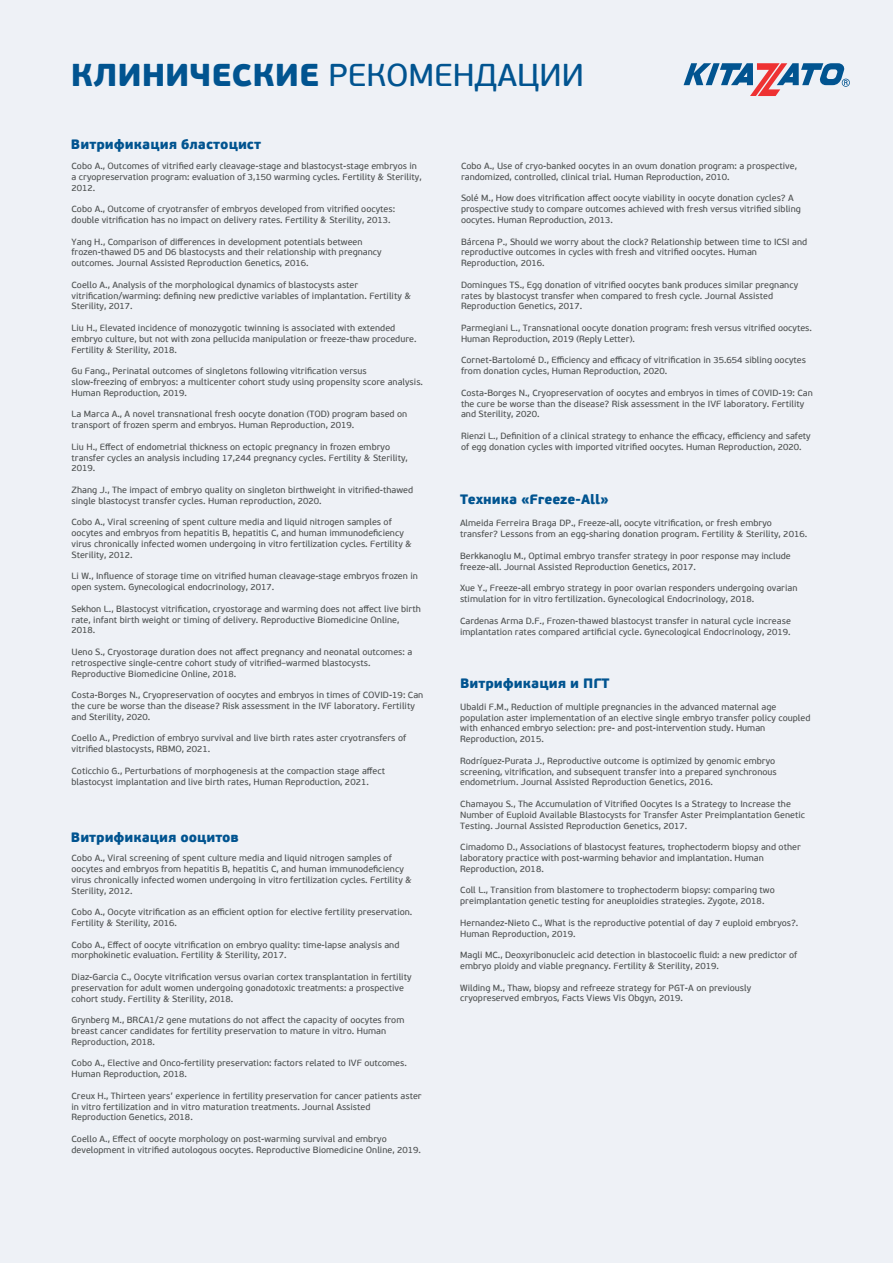
<style>
.page{position:relative;width:893px;height:1263px;background:#eef1f6}
.page>*{position:absolute;margin:0;border:0;box-sizing:border-box;transform-origin:0 0}
.t1{font:31.5px "PF Beau Sans Pro Bbook";color:#015490}
.t2{font:900 13.5px "PF Beau Sans Pro";color:#015490}
.t3{font:9px/10.8px "PF Beau Sans Pro Bbook";color:#4f5252}
.s1{font-family:"PF Beau Sans Pro";font-weight:900}
</style>
<div class="page">
<svg style="left:684px;top:63px;width:166px;height:33px"></svg>
<h1 class="t1" style="left:71px;top:57px;width:514px"><span class="s1">КЛИНИЧЕСКИЕ</span> РЕКОМЕНДАЦИИ</h1>
<h2 class="t2" style="left:71px;top:135px;width:192px">Витрификация бластоцист</h2>
<p class="t3" style="left:72px;top:161px;width:352px">Cobo A., Outcomes of vitrified early cleavage-stage and blastocyst-stage embryos in a cryopreservation program: evaluation of 3,150 warming cycles. Fertility &amp; Sterility,<br>2012.</p>
<p class="t3" style="left:72px;top:204px;width:325px">Cobo A., Outcome of cryotransfer of embryos developed from vitrified oocytes: double vitrification has no impact on delivery rates. Fertility &amp; Sterility, 2013.</p>
<p class="t3" style="left:72px;top:236px;width:312px">Yang H., Comparison of differences in development potentials between frozen-thawed D5 and D6 blastocysts and their relationship with pregnancy outcomes. Journal Assisted Reproduction Genetics, 2016.</p>
<p class="t3" style="left:72px;top:279px;width:341px">Coello A., Analysis of the morphological dynamics of blastocysts aster vitrification/warming: defining new predictive variables of implantation. Fertility &amp;<br>Sterility, 2017.</p>
<p class="t3" style="left:72px;top:323px;width:346px">Liu H., Elevated incidence of monozygotic twinning is associated with extended embryo culture, but not with zona pellucida manipulation or freeze-thaw procedure.<br>Fertility &amp; Sterility, 2018.</p>
<p class="t3" style="left:72px;top:366px;width:353px">Gu Fang., Perinatal outcomes of singletons following vitrification versus slow-freezing of embryos: a multicenter cohort study using propensity score analysis.<br>Human Reproduction, 2019.</p>
<p class="t3" style="left:72px;top:409px;width:337px">La Marca A., A novel transnational fresh oocyte donation (TOD) program based on transport of frozen sperm and embryos. Human Reproduction, 2019.</p>
<p class="t3" style="left:72px;top:441px;width:338px">Liu H., Effect of endometrial thickness on ectopic pregnancy in frozen embryo transfer cycles an analysis including 17,244 pregnancy cycles. Fertility &amp; Sterility,<br>2019.</p>
<p class="t3" style="left:72px;top:485px;width:343px">Zhang J., The impact of embryo quality on singleton birthweight in vitrified-thawed single blastocyst transfer cycles. Human reproduction, 2020.</p>
<p class="t3" style="left:72px;top:517px;width:342px">Cobo A., Viral screening of spent culture media and liquid nitrogen samples of oocytes and embryos from hepatitis B, hepatitis C, and human immunodeficiency virus chronically infected women undergoing in vitro fertilization cycles. Fertility &amp; Sterility, 2012.</p>
<p class="t3" style="left:72px;top:571px;width:348px">Li W., Influence of storage time on vitrified human cleavage-stage embryos frozen in open system. Gynecological endocrinology, 2017.</p>
<p class="t3" style="left:72px;top:603px;width:351px">Sekhon L., Blastocyst vitrification, cryostorage and warming does not affect live birth rate, infant birth weight or timing of delivery. Reproductive Biomedicine Online,<br>2018.</p>
<p class="t3" style="left:72px;top:647px;width:342px">Ueno S., Cryostorage duration does not affect pregnancy and neonatal outcomes: a retrospective single-centre cohort study of vitrified–warmed blastocysts.<br>Reproductive Biomedicine Online, 2018.</p>
<p class="t3" style="left:72px;top:690px;width:353px">Costa-Borges N., Cryopreservation of oocytes and embryos in times of COVID-19: Can the cure be worse than the disease? Risk assessment in the IVF laboratory. Fertility and Sterility, 2020.</p>
<p class="t3" style="left:72px;top:733px;width:336px">Coello A., Prediction of embryo survival and live birth rates aster cryotransfers of vitrified blastocysts, RBMO, 2021.</p>
<p class="t3" style="left:72px;top:765px;width:315px">Coticchio G., Perturbations of morphogenesis at the compaction stage affect blastocyst implantation and live birth rates, Human Reproduction, 2021.</p>
<h2 class="t2" style="left:71px;top:829px;width:170px">Витрификация ооцитов</h2>
<p class="t3" style="left:72px;top:853px;width:342px">Cobo A., Viral screening of spent culture media and liquid nitrogen samples of oocytes and embryos from hepatitis B, hepatitis C, and human immunodeficiency virus chronically infected women undergoing in vitro fertilization cycles. Fertility &amp; Sterility, 2012.</p>
<p class="t3" style="left:72px;top:907px;width:342px">Cobo A., Oocyte vitrification as an efficient option for elective fertility preservation.<br>Fertility &amp; Sterility, 2016.</p>
<p class="t3" style="left:72px;top:939px;width:329px">Cobo A., Effect of oocyte vitrification on embryo quality: time-lapse analysis and morphokinetic evaluation. Fertility &amp; Sterility, 2017.</p>
<p class="t3" style="left:72px;top:972px;width:342px">Diaz-Garcia C., Oocyte vitrification versus ovarian cortex transplantation in fertility preservation for adult women undergoing gonadotoxic treatments: a prospective cohort study. Fertility &amp; Sterility, 2018.</p>
<p class="t3" style="left:72px;top:1015px;width:334px">Grynberg M., BRCA1/2 gene mutations do not affect the capacity of oocytes from breast cancer candidates for fertility preservation to mature in vitro. Human<br>Reproduction, 2018.</p>
<p class="t3" style="left:72px;top:1058px;width:337px">Cobo A., Elective and Onco-fertility preservation: factors related to IVF outcomes.<br>Human Reproduction, 2018.</p>
<p class="t3" style="left:72px;top:1090px;width:352px">Creux H., Thirteen years’ experience in fertility preservation for cancer patients aster in vitro fertilization and in vitro maturation treatments. Journal Assisted<br>Reproduction Genetics, 2018.</p>
<p class="t3" style="left:72px;top:1134px;width:351px">Coello A., Effect of oocyte morphology on post-warming survival and embryo development in vitrified autologous oocytes. Reproductive Biomedicine Online, 2019.</p>
<p class="t3" style="left:461px;top:161px;width:337px">Cobo A., Use of cryo-banked oocytes in an ovum donation program: a prospective, randomized, controlled, clinical trial. Human Reproduction, 2010.</p>
<p class="t3" style="left:461px;top:193px;width:341px">Solé M., How does vitrification affect oocyte viability in oocyte donation cycles? A prospective study to compare outcomes achieved with fresh versus vitrified sibling oocytes. Human Reproduction, 2013.</p>
<p class="t3" style="left:461px;top:236px;width:348px">Bárcena P., Should we worry about the clock? Relationship between time to ICSI and reproductive outcomes in cycles with fresh and vitrified oocytes. Human<br>Reproduction, 2016.</p>
<p class="t3" style="left:461px;top:279px;width:339px">Domingues TS., Egg donation of vitrified oocytes bank produces similar pregnancy rates by blastocyst transfer when compared to fresh cycle. Journal Assisted<br>Reproduction Genetics, 2017.</p>
<p class="t3" style="left:461px;top:323px;width:352px">Parmegiani L., Transnational oocyte donation program: fresh versus vitrified oocytes.<br>Human Reproduction, 2019 (Reply Letter).</p>
<p class="t3" style="left:461px;top:355px;width:347px">Cornet-Bartolomé D., Efficiency and efficacy of vitrification in 35.654 sibling oocytes from donation cycles, Human Reproduction, 2020.</p>
<p class="t3" style="left:461px;top:387px;width:353px">Costa-Borges N., Cryopreservation of oocytes and embryos in times of COVID-19: Can the cure be worse than the disease? Risk assessment in the IVF laboratory. Fertility and Sterility, 2020.</p>
<p class="t3" style="left:461px;top:431px;width:351px">Rienzi L., Definition of a clinical strategy to enhance the efficacy, efficiency and safety of egg donation cycles with imported vitrified oocytes. Human Reproduction, 2020.</p>
<h2 class="t2" style="left:460px;top:491px;width:150px">Техника «Freeze-All»</h2>
<p class="t3" style="left:460px;top:518px;width:349px">Almeida Ferreira Braga DP., Freeze-all, oocyte vitrification, or fresh embryo transfer? Lessons from an egg-sharing donation program. Fertility &amp; Sterility, 2016.</p>
<p class="t3" style="left:460px;top:551px;width:332px">Berkkanoglu M., Optimal embryo transfer strategy in poor response may include freeze-all. Journal Assisted Reproduction Genetics, 2017.</p>
<p class="t3" style="left:460px;top:583px;width:339px">Xue Y., Freeze-all embryo strategy in poor ovarian responders undergoing ovarian stimulation for in vitro fertilization. Gynecological Endocrinology, 2018.</p>
<p class="t3" style="left:460px;top:615px;width:332px">Cardenas Arma D.F., Frozen-thawed blastocyst transfer in natural cycle increase implantation rates compared artificial cycle. Gynecological Endocrinology, 2019.</p>
<h2 class="t2" style="left:460px;top:674px;width:151px">Витрификация и ПГТ</h2>
<p class="t3" style="left:460px;top:701px;width:352px">Ubaldi F.M., Reduction of multiple pregnancies in the advanced maternal age population aster implementation of an elective single embryo transfer policy coupled with enhanced embryo selection: pre- and post-intervention study. Human Reproduction, 2015.</p>
<p class="t3" style="left:460px;top:755px;width:318px">Rodríguez-Purata J., Reproductive outcome is optimized by genomic embryo screening, vitrification, and subsequent transfer into a prepared synchronous endometrium. Journal Assisted Reproduction Genetics, 2016.</p>
<p class="t3" style="left:460px;top:799px;width:346px">Chamayou S., The Accumulation of Vitrified Oocytes Is a Strategy to Increase the<br>Number of Euploid Available Blastocysts for Transfer Aster Preimplantation Genetic<br>Testing. Journal Assisted Reproduction Genetics, 2017.</p>
<p class="t3" style="left:460px;top:842px;width:342px">Cimadomo D., Associations of blastocyst features, trophectoderm biopsy and other laboratory practice with post-warming behavior and implantation. Human<br>Reproduction, 2018.</p>
<p class="t3" style="left:460px;top:885px;width:316px">Coll L., Transition from blastomere to trophectoderm biopsy: comparing two preimplantation genetic testing for aneuploidies strategies. Zygote, 2018.</p>
<p class="t3" style="left:460px;top:917px;width:340px">Hernandez-Nieto C., What is the reproductive potential of day 7 euploid embryos?.<br>Human Reproduction, 2019.</p>
<p class="t3" style="left:460px;top:950px;width:339px">Magli MC., Deoxyribonucleic acid detection in blastocoelic fluid: a new predictor of embryo ploidy and viable pregnancy. Fertility &amp; Sterility, 2019.</p>
<p class="t3" style="left:460px;top:982px;width:292px">Wilding M., Thaw, biopsy and refreeze strategy for PGT-A on previously cryopreserved embryos, Facts Views Vis Obgyn, 2019.</p>
</div>
